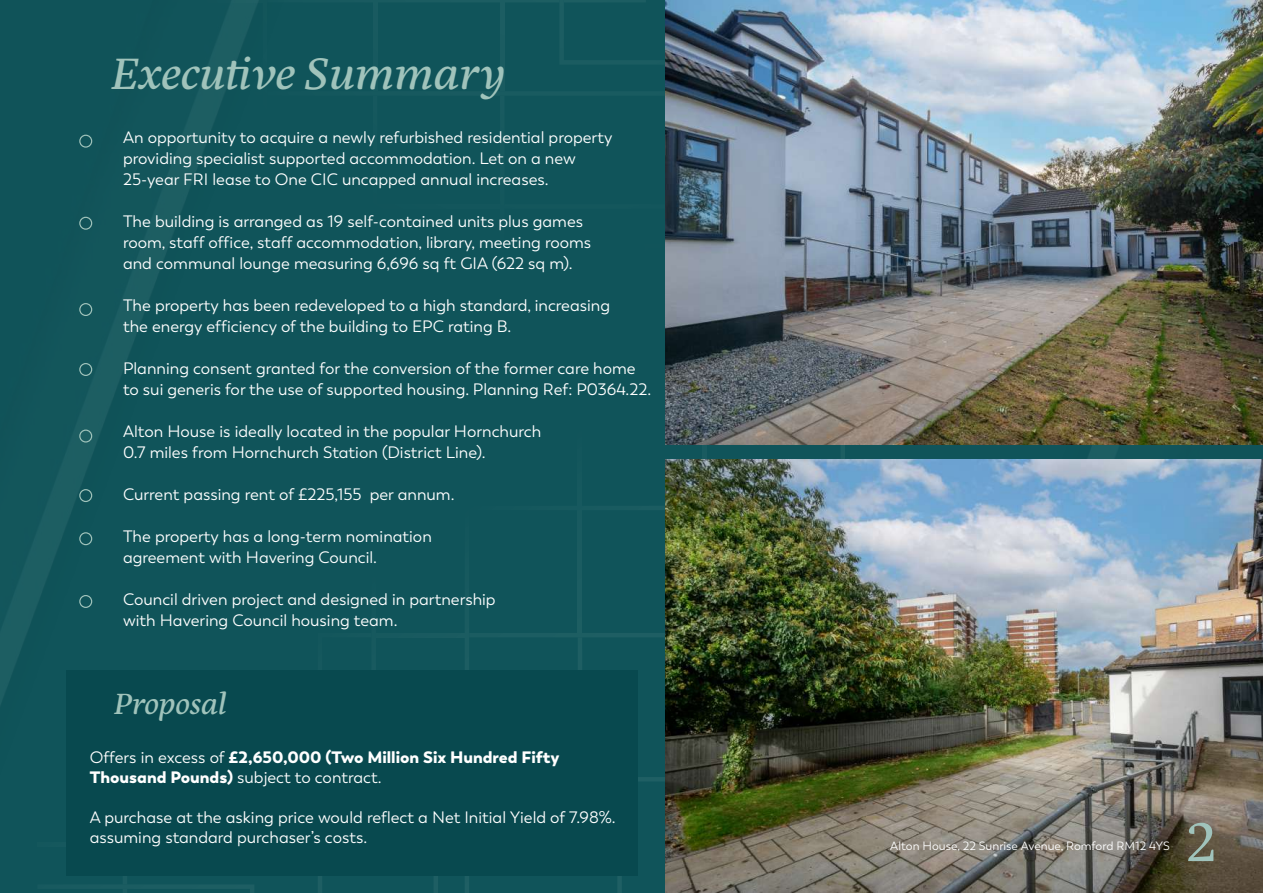
<style>
.page{position:relative;width:1263px;height:893px;background:#fff}
.page>*{position:absolute;margin:0;border:0;box-sizing:border-box;transform-origin:0 0}
.t1{font:56.7px "Eskorte Latin";color:#a0c3bb}
.t2{font:italic 45px "Eskorte Latin";color:#a0c3bb}
.t3{font:italic 30px "Eskorte Latin";color:#a0c3bb}
.t4{font:16.5px/21px "Boston";color:#fff}
.t5{font:900 16.5px/19.8px "Boston";color:#fff}
.t6{font:12px "Boston";color:#fff}
.s1{font-weight:400}
</style>
<div class="page">
<img style="left:0;top:0;width:263px;height:893px">
<hr style="left:174px;top:0;width:89px;height:2px;background:#acc8c0">
<svg style="left:644px;top:0;width:21px;height:65px"></svg>
<div style="left:263px;top:0;width:381px;height:91px;background:#10545a"></div>
<div style="left:37px;top:91px;width:1024px;height:802px;background:#10545a"></div>
<img style="left:665px;top:0;width:598px;height:444px">
<img style="left:665px;top:459px;width:598px;height:434px">
<div style="left:66px;top:671px;width:572px;height:205px;background:#08494f"></div>
<div style="left:79px;top:135px;width:13px;height:13px;border:1px solid #a0c3bb;border-radius:50%"></div>
<div style="left:79px;top:217px;width:13px;height:13px;border:1px solid #a0c3bb;border-radius:50%"></div>
<div style="left:79px;top:303px;width:13px;height:13px;border:1px solid #a0c3bb;border-radius:50%"></div>
<div style="left:79px;top:363px;width:13px;height:13px;border:1px solid #a0c3bb;border-radius:50%"></div>
<div style="left:79px;top:430px;width:13px;height:13px;border:1px solid #a0c3bb;border-radius:50%"></div>
<div style="left:79px;top:489px;width:13px;height:13px;border:1px solid #a0c3bb;border-radius:50%"></div>
<div style="left:79px;top:532px;width:13px;height:13px;border:1px solid #a0c3bb;border-radius:50%"></div>
<div style="left:79px;top:595px;width:13px;height:13px;border:1px solid #a0c3bb;border-radius:50%"></div>
<h2 class="t2" style="left:113px;top:40px;width:395px">Executive Summary</h2>
<p class="t4" style="left:123px;top:127px;width:491px">An opportunity to acquire a newly refurbished residential property providing specialist supported accommodation. Let on a new<br>25-year FRI lease to One CIC uncapped annual increases.</p>
<p class="t4" style="left:123px;top:211px;width:470px">The building is arranged as 19 self-contained units plus games room, staff office, staff accommodation, library, meeting rooms and communal lounge measuring 6,696 sq ft GIA (622 sq m).</p>
<p class="t4" style="left:123px;top:295px;width:488px">The property has been redeveloped to a high standard, increasing the energy efficiency of the building to EPC rating B.</p>
<p class="t4" style="left:123px;top:358px;width:530px">Planning consent granted for the conversion of the former care home to sui generis for the use of supported housing. Planning Ref: P0364.22.</p>
<p class="t4" style="left:123px;top:421px;width:420px">Alton House is ideally located in the popular Hornchurch<br>0.7 miles from Hornchurch Station (District Line).</p>
<p class="t4" style="left:123px;top:484px;width:333px">Current passing rent of £225,155 per annum.</p>
<p class="t4" style="left:123px;top:526px;width:310px">The property has a long-term nomination agreement with Havering Council.</p>
<p class="t4" style="left:123px;top:589px;width:374px">Council driven project and designed in partnership with Havering Council housing team.</p>
<h3 class="t3" style="left:115px;top:681px;width:113px">Proposal</h3>
<p class="t5" style="left:90px;top:748px;width:471px"><span class="s1">Offers in excess of</span> £2,650,000 (Two Million Six Hundred Fifty<br>Thousand Pounds) <span class="s1">subject to contract.</span></p>
<p class="t4" style="left:90px;top:807px;width:527px;line-height:19.8px">A purchase at the asking price would reflect a Net Initial Yield of 7.98%. assuming standard purchaser’s costs.</p>
<p class="t6" style="left:890px;top:839px;width:281px">Alton House, 22 Sunrise Avenue, Romford RM12 4YS</p>
<h1 class="t1" style="left:1187px;top:808px;width:31px">2</h1>
</div>
